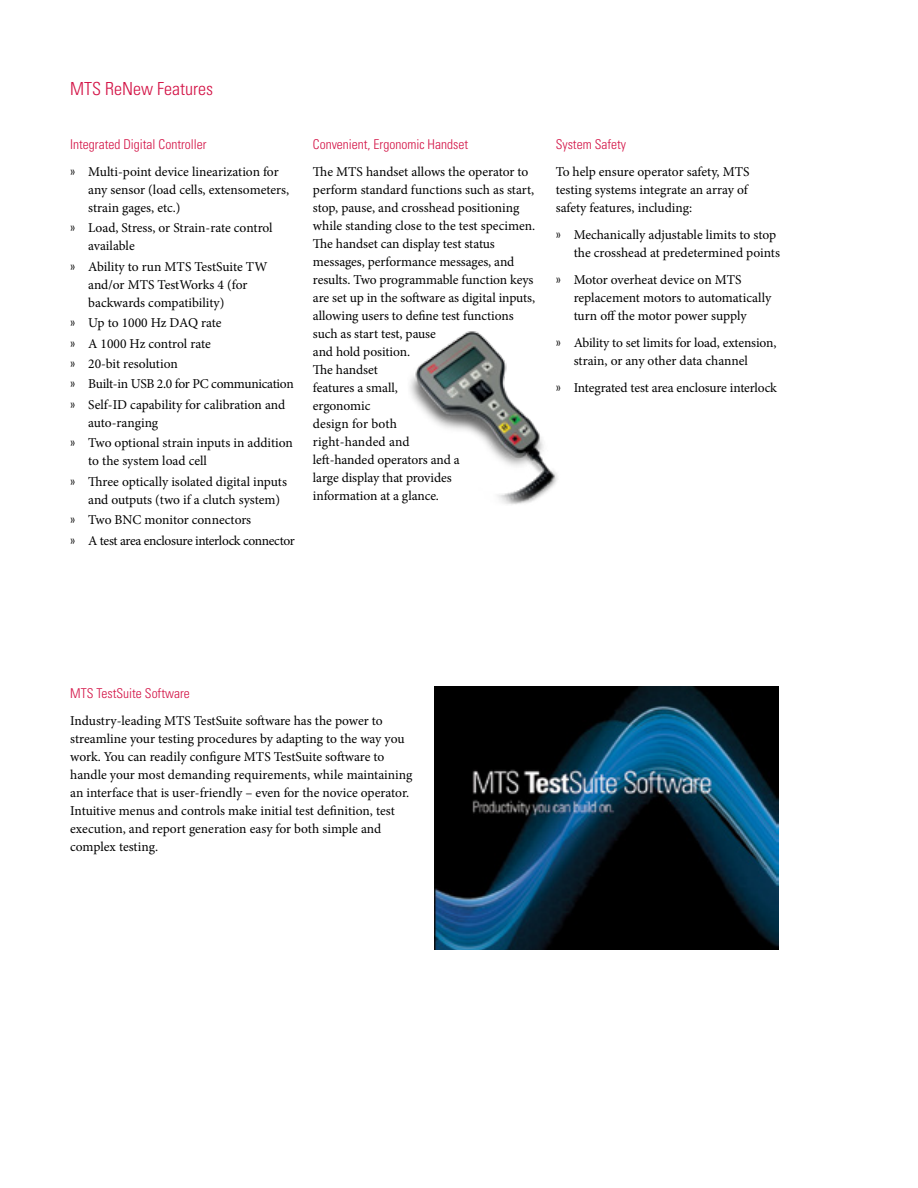
<style>
.page{position:relative;width:918px;height:1188px;background:#fff}
.page>*{position:absolute;margin:0;border:0;box-sizing:border-box;transform-origin:0 0}
.t1{font:300 condensed 18px "Univers";color:#d31245}
.t2{font:13.5px/18px "Minion Pro";letter-spacing:-.005em;color:#000}
.t3{font:300 condensed 13.5px "Univers";color:#d31245}
.s1{font-family:"Univers";font-weight:300;font-stretch:condensed}
</style>
<div class="page">
<img style="left:435px;top:687px;width:344px;height:262px">
<img style="left:409px;top:331px;width:149px;height:174px">
<h1 class="t1" style="left:70px;top:78px;width:144px">MTS ReNew Features</h1>
<p class="t3" style="left:70px;top:136px;width:138px">Integrated Digital Controller</p>
<p class="t2" style="left:88px;top:163px;width:202px;text-indent:-18px"><span class="s1">»</span> Multi-point device linearization for any sensor (load cells, extensometers, strain gages, etc.)</p>
<p class="t2" style="left:88px;top:219px;width:186px;text-indent:-18px"><span class="s1">»</span> Load, Stress, or Strain-rate control available</p>
<p class="t2" style="left:88px;top:258px;width:181px;text-indent:-18px"><span class="s1">»</span> Ability to run MTS TestSuite TW and/or MTS TestWorks 4 (for backwards compatibility)</p>
<p class="t2" style="left:70px;top:313px;width:225px;line-height:20.4px"><span class="s1">»</span> Up to 1000 Hz DAQ rate<br><span class="s1">»</span> A 1000 Hz control rate<br><span class="s1">»</span> 20-bit resolution<br><span class="s1">»</span> Built-in USB 2.0 for PC communication <span class="s1">»</span> Self-ID capability for calibration and</p>
<p class="t2" style="left:70px;top:412px;width:224px;line-height:20.4px;text-indent:18px">auto-ranging<br><span class="s1">»</span> Two optional strain inputs in addition</p>
<p class="t2" style="left:70px;top:451px;width:218px;line-height:20.4px;text-indent:18px">to the system load cell<br><span class="s1">»</span> Three optically isolated digital inputs</p>
<p class="t2" style="left:70px;top:489px;width:226px;line-height:20.4px;text-indent:18px">and outputs (two if a clutch system)<br><span class="s1">»</span> Two BNC monitor connectors<br><span class="s1">»</span> A test area enclosure interlock connector</p>
<p class="t3" style="left:313px;top:136px;width:157px">Convenient, Ergonomic Handset</p>
<p class="t2" style="left:313px;top:163px;width:224px">The MTS handset allows the operator to perform standard functions such as start, stop, pause, and crosshead positioning while standing close to the test specimen.<br>The handset can display test status messages, performance messages, and results. Two programmable function keys are set up in the software as digital inputs, allowing users to define test functions such as start test, pause<br>and hold position.<br>The handset<br>features a small,<br>ergonomic<br>design for both<br>right-handed and<br>left-handed operators and a<br>large display that provides<br>information at a glance.</p>
<p class="t3" style="left:556px;top:136px;width:72px">System Safety</p>
<p class="t2" style="left:556px;top:163px;width:195px">To help ensure operator safety, MTS testing systems integrate an array of safety features, including:</p>
<p class="t2" style="left:556px;top:226px;width:226px;text-align:right"><span class="s1">»</span> Mechanically adjustable limits to stop the crosshead at predetermined points</p>
<p class="t2" style="left:574px;top:271px;width:199px;text-indent:-18px"><span class="s1">»</span> Motor overheat device on MTS replacement motors to automatically turn off the motor power supply</p>
<p class="t2" style="left:574px;top:334px;width:204px;text-indent:-18px"><span class="s1">»</span> Ability to set limits for load, extension, strain, or any other data channel</p>
<p class="t2" style="left:556px;top:379px;width:223px"><span class="s1">»</span> Integrated test area enclosure interlock</p>
<p class="t3" style="left:70px;top:685px;width:121px">MTS TestSuite Software</p>
<p class="t2" style="left:70px;top:711px;width:344px">Industry-leading MTS TestSuite software has the power to streamline your testing procedures by adapting to the way you work. You can readily configure MTS TestSuite software to handle your most demanding requirements, while maintaining an interface that is user-friendly – even for the novice operator.<br>Intuitive menus and controls make initial test definition, test execution, and report generation easy for both simple and complex testing.</p>
</div>
